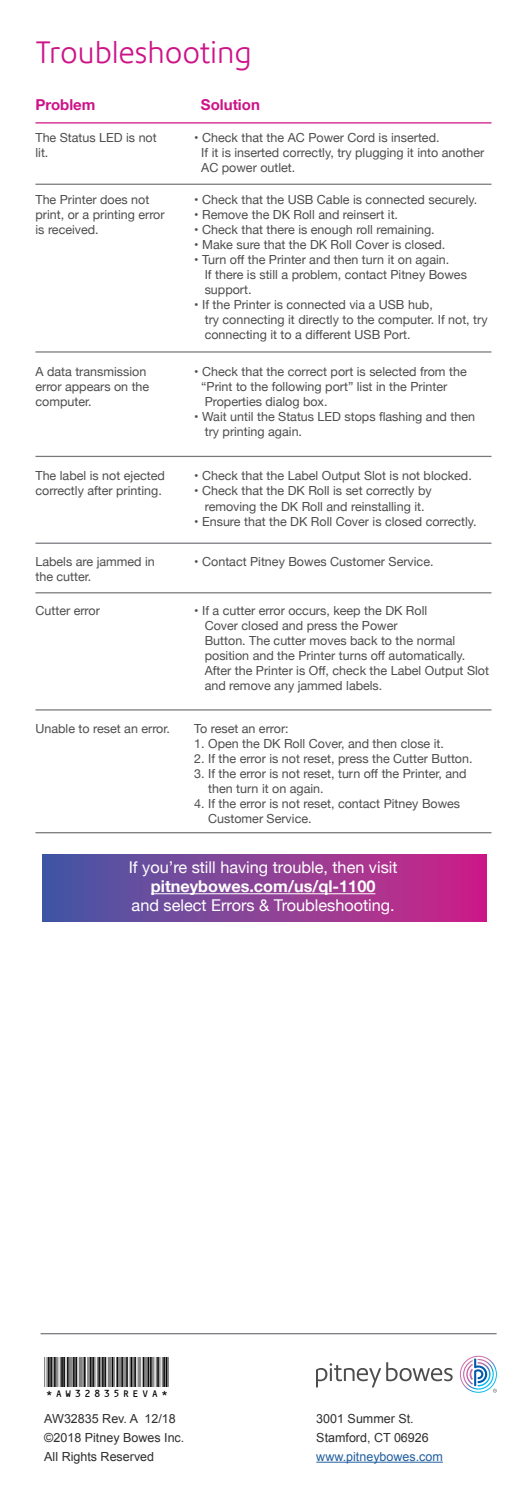
<style>
.page{position:relative;width:527px;height:1489px;background:#fff}
.page>*{position:absolute;margin:0;border:0;box-sizing:border-box;transform-origin:0 0}
.t1{font:40px "L39 Hr P72 Dl";color:#000}
.t2{font:300 30px "Precision Sans W";color:#cd1388}
.t3{font:16.25px "Helvetica Neue";color:#fff}
.t4{font:700 16.25px "Helvetica Neue";color:#fff}
.t5{font:700 15px "Helvetica Neue";color:#cd1388}
.t6{font:12.5px/15px "Helvetica Neue";color:#4d4d4f}
.t7{font:12.5px/18.8px "Arial";color:#2e2e2e}
.t8{font:12.5px "Arial";color:#215e9e}
</style>
<div class="page">
<div style="left:43px;top:854px;width:442px;height:67px;background:linear-gradient(to right,#475ca5,#d02588)"></div>
<hr style="left:151px;top:893px;width:224px;height:1px;background:#fff">
<hr style="left:316px;top:1461px;width:126px;height:1px;background:#215e9e">
<hr style="left:41px;top:1332px;width:455px;height:2px;background:#77787b">
<svg style="left:316px;top:1362px;width:136px;height:25px"></svg>
<svg style="left:459px;top:1355px;width:37px;height:37px"></svg>
<hr style="left:35px;top:122px;width:456px;height:1px;background:#cd1388">
<hr style="left:35px;top:184px;width:456px;height:1px;background:#77787b">
<hr style="left:35px;top:351px;width:456px;height:1px;background:#77787b">
<hr style="left:35px;top:456px;width:456px;height:1px;background:#77787b">
<hr style="left:35px;top:542px;width:456px;height:2px;background:#77787b">
<hr style="left:35px;top:592px;width:456px;height:1px;background:#77787b">
<hr style="left:35px;top:709px;width:456px;height:1px;background:#77787b">
<hr style="left:35px;top:832px;width:456px;height:1px;background:#77787b">
<h2 class="t2" style="left:35px;top:34px;width:217px">Troubleshooting</h2>
<p class="t5" style="left:35px;top:93px;width:61px">Problem</p>
<p class="t5" style="left:201px;top:93px;width:60px">Solution</p>
<p class="t6" style="left:35px;top:130px;width:123px">The Status LED is not lit.</p>
<p class="t6" style="left:35px;top:192px;width:130px">The Printer does not print, or a printing error is received.</p>
<p class="t6" style="left:201px;top:130px;width:284px;text-indent:-7px">• Check that the AC Power Cord is inserted.<br>If it is inserted correctly, try plugging it into another<br>AC power outlet.</p>
<p class="t6" style="left:194px;top:192px;width:284px">• Check that the USB Cable is connected securely.</p>
<p class="t6" style="left:194px;top:207px;width:205px">• Remove the DK Roll and reinsert it.</p>
<p class="t6" style="left:194px;top:222px;width:242px">• Check that there is enough roll remaining.</p>
<p class="t6" style="left:194px;top:237px;width:252px">• Make sure that the DK Roll Cover is closed.</p>
<p class="t6" style="left:204px;top:252px;width:263px;text-indent:-10px">• Turn off the Printer and then turn it on again.<br>If there is still a problem, contact Pitney Bowes support.</p>
<p class="t6" style="left:204px;top:297px;width:284px;text-indent:-10px">• If the Printer is connected via a USB hub,<br>try connecting it directly to the computer. If not, try connecting it to a different USB Port.</p>
<p class="t6" style="left:201px;top:365px;width:267px;text-indent:-7px">• Check that the correct port is selected from the “Print to the following port” list in the Printer<br>Properties dialog box.</p>
<p class="t6" style="left:204px;top:410px;width:271px;text-indent:-10px">• Wait until the Status LED stops flashing and then try printing again.</p>
<p class="t6" style="left:194px;top:469px;width:279px">• Check that the Label Output Slot is not blocked.</p>
<p class="t6" style="left:194px;top:484px;width:239px;text-align:center">• Check that the DK Roll is set correctly by removing the DK Roll and reinstalling it.</p>
<p class="t6" style="left:194px;top:514px;width:283px">• Ensure that the DK Roll Cover is closed correctly.</p>
<p class="t6" style="left:194px;top:554px;width:240px">• Contact Pitney Bowes Customer Service.</p>
<p class="t6" style="left:204px;top:603px;width:285px;text-indent:-10px">• If a cutter error occurs, keep the DK Roll<br>Cover closed and press the Power<br>Button. The cutter moves back to the normal position and the Printer turns off automatically.<br>After the Printer is Off, check the Label Output Slot and remove any jammed labels.</p>
<p class="t6" style="left:194px;top:721px;width:96px">To reset an error:</p>
<p class="t6" style="left:194px;top:736px;width:251px">1. Open the DK Roll Cover, and then close it.</p>
<p class="t6" style="left:194px;top:751px;width:279px">2. If the error is not reset, press the Cutter Button.</p>
<p class="t6" style="left:208px;top:766px;width:259px;text-indent:-14px">3. If the error is not reset, turn off the Printer, and then turn it on again.</p>
<p class="t6" style="left:208px;top:796px;width:253px;text-indent:-14px">4. If the error is not reset, contact Pitney Bowes<br>Customer Service.</p>
<p class="t6" style="left:35px;top:364px;width:115px">A data transmission error appears on the computer.</p>
<p class="t6" style="left:35px;top:469px;width:131px">The label is not ejected correctly after printing.</p>
<p class="t6" style="left:35px;top:554px;width:121px">Labels are jammed in the cutter.</p>
<p class="t6" style="left:35px;top:603px;width:66px">Cutter error</p>
<p class="t6" style="left:35px;top:721px;width:136px">Unable to reset an error.</p>
<h3 class="t3" style="left:129px;top:855px;width:270px">If you’re still having trouble, then visit</h3>
<h3 class="t4" style="left:151px;top:873px;width:226px">pitneybowes.com/us/ql-1100</h3>
<h3 class="t3" style="left:131px;top:893px;width:264px">and select Errors &amp; Troubleshooting.</h3>
<h1 class="t1" style="left:44px;top:1356px;width:126px">*AW32835REVA*</h1>
<p class="t7" style="left:44px;top:1409px;width:141px">AW32835 Rev. A 12/18 ©2018 Pitney Bowes Inc.<br>All Rights Reserved</p>
<p class="t7" style="left:316px;top:1409px;width:114px">3001 Summer St.<br>Stamford, CT 06926</p>
<p class="t8" style="left:316px;top:1447px;width:128px">www.pitneybowes.com</p>
</div>
